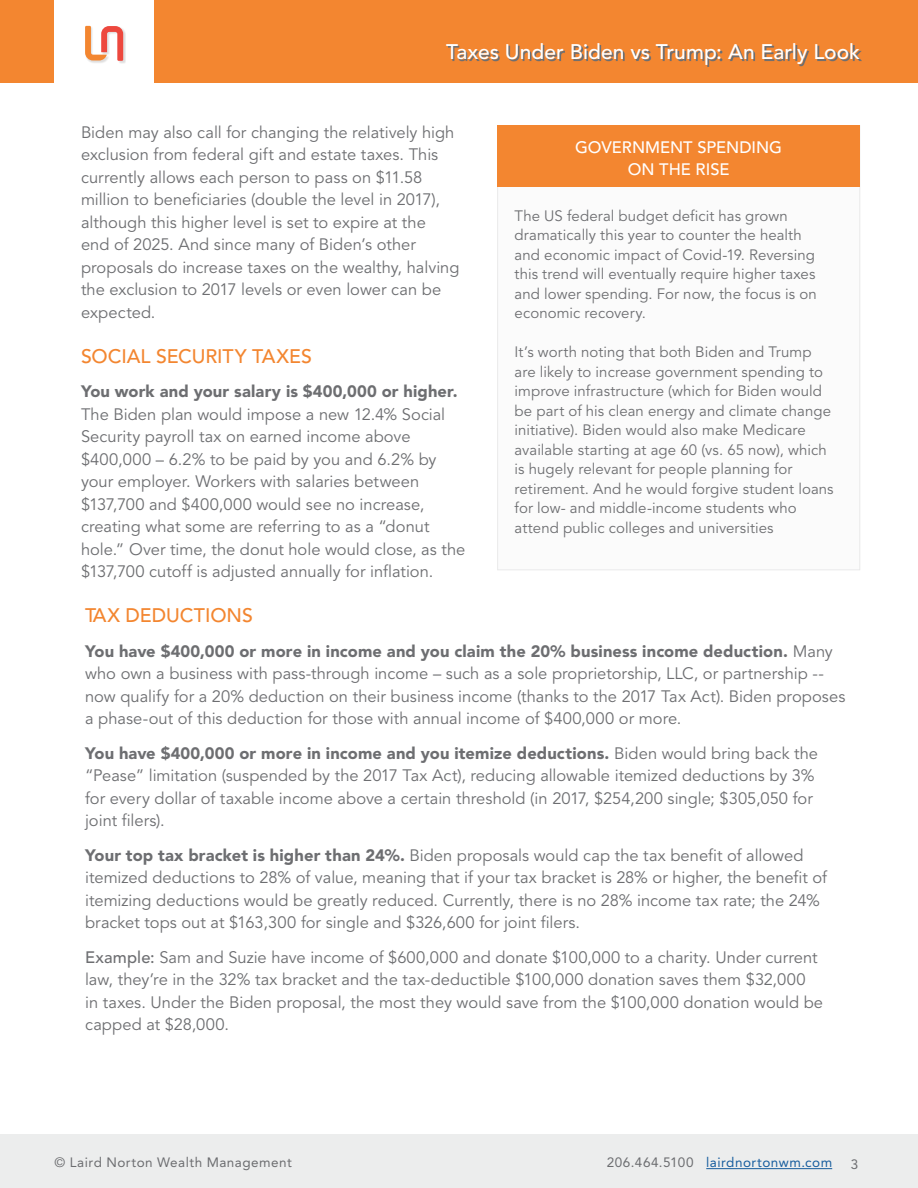
<style>
.page{position:relative;width:918px;height:1188px;background:#fff}
.page>*{position:absolute;margin:0;border:0;box-sizing:border-box;transform-origin:0 0}
.t1{font:500 21px "Avenir LT Std";color:#fff}
.t2{font:500 19.5px "Avenir LT Std";letter-spacing:-.005em;color:#f38630}
.t3{font:16.5px/22.5px "Avenir LT Std";color:#6d6e71}
.t4{font:500 16.5px/22.5px "Avenir LT Std";color:#fff;text-align:center}
.t5{font:15px/19.5px "Avenir LT Std";letter-spacing:.005em;color:#6d6e71}
.t6{font:13.5px "Avenir LT Std";letter-spacing:.035em;color:#6c6d70}
.t7{font:13.5px "Avenir LT Std";letter-spacing:.035em;color:#175d9e}
.s1{font-weight:900}
.s2{font-weight:500}
.s3{color:#6c6d70}
</style>
<div class="page">
<div style="left:85px;top:26px;width:41px;height:38px;background:#231f20;opacity:.15"></div>
<svg style="left:85px;top:26px;width:38px;height:35px"></svg>
<div style="left:0;top:0;width:54px;height:83px;background:#f38630"></div>
<div style="left:154px;top:0;width:764px;height:83px;background:#f38630"></div>
<svg style="left:448px;top:45px;width:414px;height:22px"></svg>
<div style="left:0;top:1134px;width:918px;height:54px;background:#eceded"></div>
<hr style="left:706px;top:1168px;width:126px;height:1px;background:#175d9e">
<div style="left:498px;top:126px;width:362px;height:444px;background:#fbfbfb"></div>
<div style="left:497px;top:125px;width:363px;height:62px;background:#f38630"></div>
<p class="t1" style="left:446px;top:40px;width:416px">Taxes Under Biden vs Trump: An Early Look</p>
<p class="t3" style="left:81px;top:121px;width:380px">Biden may also call for changing the relatively high exclusion from federal gift and estate taxes. This currently allows each person to pass on $11.58 million to beneficiaries (double the level in 2017), although this higher level is set to expire at the<br>end of 2025. And since many of Biden’s other proposals do increase taxes on the wealthy, halving the exclusion to 2017 levels or even lower can be expected.</p>
<p class="t2" style="left:81px;top:345px;width:232px">SOCIAL SECURITY TAXES</p>
<p class="t3" style="left:81px;top:381px;width:386px"><span class="s1">You work and your salary is $400,000 or higher.<br></span>The Biden plan would impose a new 12.4% Social Security payroll tax on earned income above $400,000 – 6.2% to be paid by you and 6.2% by your employer. Workers with salaries between $137,700 and $400,000 would see no increase, creating what some are referring to as a “donut hole.” Over time, the donut hole would close, as the $137,700 cutoff is adjusted annually for inflation.</p>
<p class="t4" style="left:575px;top:136px;width:208px">GOVERNMENT SPENDING<br>ON THE RISE</p>
<p class="t5" style="left:515px;top:206px;width:304px">The US federal budget deficit has grown dramatically this year to counter the health and economic impact of Covid-19. Reversing this trend will eventually require higher taxes and lower spending. For now, the focus is on economic recovery.</p>
<p class="t5" style="left:515px;top:343px;width:321px">It’s worth noting that both Biden and Trump are likely to increase government spending to improve infrastructure (which for Biden would be part of his clean energy and climate change initiative). Biden would also make Medicare available starting at age 60 (vs. 65 now), which is hugely relevant for people planning for retirement. And he would forgive student loans for low- and middle-income students who attend public colleges and universities</p>
<p class="t2" style="left:85px;top:604px;width:169px">TAX DEDUCTIONS</p>
<p class="t3" style="left:85px;top:641px;width:762px"><span class="s1">You have $400,000 or more in income and you claim the 20% business income deduction.</span> Many who own a business with pass-through income – such as a sole proprietorship, LLC, or partnership -- now qualify for a 20% deduction on their business income (thanks to the 2017 Tax Act). Biden proposes a phase-out of this deduction for those with annual income of $400,000 or more.</p>
<p class="t3" style="left:85px;top:743px;width:735px"><span class="s1">You have $400,000 or more in income and you itemize deductions.</span> Biden would bring back the “Pease” limitation (suspended by the 2017 Tax Act), reducing allowable itemized deductions by 3% for every dollar of taxable income above a certain threshold (in 2017, $254,200 single; $305,050 for joint filers).</p>
<p class="t3" style="left:85px;top:845px;width:744px"><span class="s1">Your top tax bracket is higher than 24%.</span> Biden proposals would cap the tax benefit of allowed itemized deductions to 28% of value, meaning that if your tax bracket is 28% or higher, the benefit of itemizing deductions would be greatly reduced. Currently, there is no 28% income tax rate; the 24% bracket tops out at $163,300 for single and $326,600 for joint filers.</p>
<p class="t3" style="left:85px;top:947px;width:740px"><span class="s2">Example:</span> Sam and Suzie have income of $600,000 and donate $100,000 to a charity. Under current law, they’re in the 32% tax bracket and the tax-deductible $100,000 donation saves them $32,000<br>in taxes. Under the Biden proposal, the most they would save from the $100,000 donation would be capped at $28,000.</p>
<p class="t6" style="left:55px;top:1155px;width:239px">© Laird Norton Wealth Management</p>
<p class="t7" style="left:607px;top:1155px;width:227px"><span class="s3">206.464.5100</span> lairdnortonwm.com</p>
<p class="t6" style="left:851px;top:1156px;width:9px">3</p>
</div>
